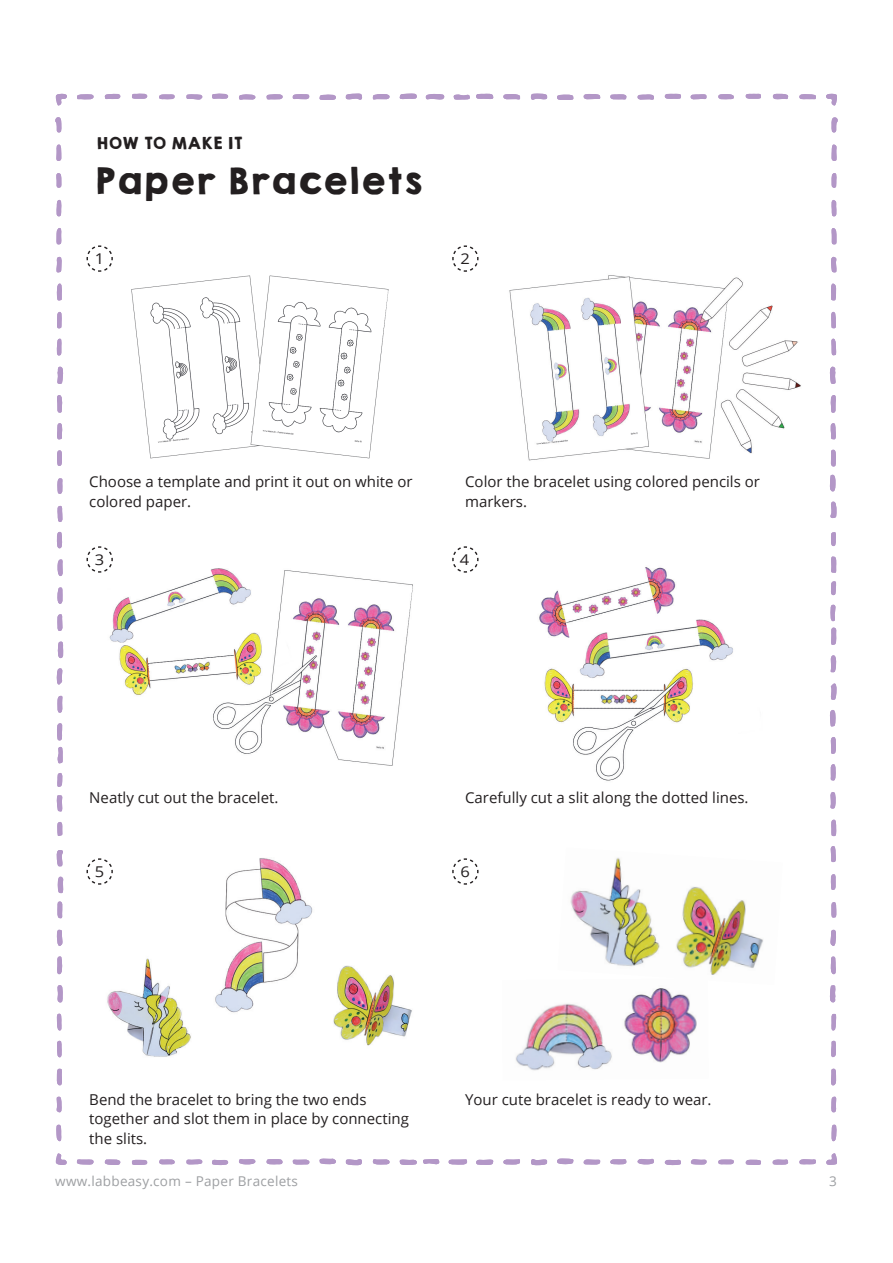
<style>
.page{position:relative;width:893px;height:1263px;background:#fff}
.page>*{position:absolute;margin:0;border:0;box-sizing:border-box;transform-origin:0 0}
.t1{font:33px "KGHAPPY Solid";color:#231f20}
.t2{font:15px/19.5px "Open Sans";color:#231f20}
.t3{font:15px "KGHAPPY Solid";color:#231f20}
.t4{font:14.85px "Open Sans";color:#231f20;scale:1.11 1}
.t5{font:13.5px "Open Sans";letter-spacing:.02em;color:#9d9fa2}
</style>
<div class="page">
<svg style="left:346px;top:93px;width:16px;height:7px"></svg>
<svg style="left:531px;top:93px;width:16px;height:7px"></svg>
<svg style="left:132px;top:93px;width:15px;height:6px"></svg>
<svg style="left:212px;top:93px;width:16px;height:6px"></svg>
<svg style="left:399px;top:93px;width:18px;height:7px"></svg>
<svg style="left:476px;top:93px;width:18px;height:6px"></svg>
<svg style="left:664px;top:93px;width:17px;height:6px"></svg>
<svg style="left:746px;top:93px;width:15px;height:6px"></svg>
<svg style="left:105px;top:93px;width:15px;height:6px"></svg>
<svg style="left:426px;top:94px;width:19px;height:6px"></svg>
<svg style="left:772px;top:94px;width:16px;height:6px"></svg>
<svg style="left:56px;top:93px;width:11px;height:13px"></svg>
<svg style="left:292px;top:94px;width:18px;height:6px"></svg>
<svg style="left:583px;top:94px;width:17px;height:6px"></svg>
<svg style="left:826px;top:93px;width:11px;height:13px"></svg>
<svg style="left:77px;top:94px;width:17px;height:6px"></svg>
<svg style="left:159px;top:94px;width:16px;height:6px"></svg>
<svg style="left:186px;top:94px;width:16px;height:6px"></svg>
<svg style="left:266px;top:94px;width:17px;height:6px"></svg>
<svg style="left:373px;top:94px;width:17px;height:6px"></svg>
<svg style="left:503px;top:94px;width:17px;height:6px"></svg>
<svg style="left:610px;top:94px;width:17px;height:6px"></svg>
<svg style="left:690px;top:94px;width:17px;height:6px"></svg>
<svg style="left:718px;top:94px;width:16px;height:6px"></svg>
<svg style="left:799px;top:94px;width:17px;height:6px"></svg>
<svg style="left:239px;top:94px;width:16px;height:6px"></svg>
<svg style="left:453px;top:94px;width:17px;height:6px"></svg>
<svg style="left:637px;top:94px;width:17px;height:6px"></svg>
<svg style="left:319px;top:94px;width:17px;height:6px"></svg>
<svg style="left:557px;top:94px;width:17px;height:6px"></svg>
<svg style="left:55px;top:117px;width:7px;height:16px"></svg>
<svg style="left:831px;top:117px;width:7px;height:16px"></svg>
<svg style="left:56px;top:144px;width:6px;height:17px"></svg>
<svg style="left:831px;top:144px;width:6px;height:17px"></svg>
<svg style="left:56px;top:173px;width:6px;height:15px"></svg>
<svg style="left:831px;top:173px;width:6px;height:15px"></svg>
<svg style="left:56px;top:199px;width:6px;height:17px"></svg>
<svg style="left:831px;top:200px;width:6px;height:16px"></svg>
<svg style="left:56px;top:228px;width:6px;height:17px"></svg>
<svg style="left:831px;top:228px;width:6px;height:17px"></svg>
<svg style="left:56px;top:256px;width:6px;height:17px"></svg>
<svg style="left:831px;top:257px;width:6px;height:16px"></svg>
<svg style="left:56px;top:283px;width:6px;height:18px"></svg>
<svg style="left:831px;top:283px;width:5px;height:18px"></svg>
<svg style="left:57px;top:311px;width:5px;height:18px"></svg>
<svg style="left:831px;top:311px;width:5px;height:18px"></svg>
<svg style="left:56px;top:338px;width:6px;height:18px"></svg>
<svg style="left:831px;top:338px;width:5px;height:18px"></svg>
<svg style="left:57px;top:366px;width:6px;height:18px"></svg>
<svg style="left:830px;top:366px;width:6px;height:18px"></svg>
<svg style="left:57px;top:395px;width:6px;height:18px"></svg>
<svg style="left:830px;top:395px;width:6px;height:18px"></svg>
<svg style="left:57px;top:423px;width:6px;height:17px"></svg>
<svg style="left:830px;top:423px;width:6px;height:16px"></svg>
<svg style="left:830px;top:449px;width:6px;height:18px"></svg>
<svg style="left:57px;top:450px;width:5px;height:16px"></svg>
<svg style="left:830px;top:474px;width:6px;height:17px"></svg>
<svg style="left:57px;top:478px;width:6px;height:16px"></svg>
<svg style="left:830px;top:501px;width:6px;height:17px"></svg>
<svg style="left:57px;top:505px;width:6px;height:17px"></svg>
<svg style="left:56px;top:531px;width:7px;height:18px"></svg>
<svg style="left:831px;top:532px;width:5px;height:14px"></svg>
<svg style="left:831px;top:556px;width:6px;height:17px"></svg>
<svg style="left:57px;top:559px;width:6px;height:17px"></svg>
<svg style="left:831px;top:581px;width:5px;height:15px"></svg>
<svg style="left:57px;top:587px;width:6px;height:17px"></svg>
<svg style="left:830px;top:604px;width:6px;height:17px"></svg>
<svg style="left:57px;top:614px;width:6px;height:17px"></svg>
<svg style="left:831px;top:627px;width:5px;height:18px"></svg>
<svg style="left:57px;top:641px;width:7px;height:17px"></svg>
<svg style="left:830px;top:655px;width:7px;height:17px"></svg>
<svg style="left:56px;top:668px;width:7px;height:17px"></svg>
<svg style="left:830px;top:683px;width:6px;height:17px"></svg>
<svg style="left:57px;top:695px;width:6px;height:18px"></svg>
<svg style="left:830px;top:710px;width:6px;height:17px"></svg>
<svg style="left:830px;top:737px;width:6px;height:17px"></svg>
<svg style="left:57px;top:723px;width:6px;height:41px"></svg>
<svg style="left:830px;top:764px;width:6px;height:17px"></svg>
<svg style="left:57px;top:773px;width:6px;height:14px"></svg>
<svg style="left:830px;top:792px;width:6px;height:17px"></svg>
<svg style="left:56px;top:795px;width:7px;height:17px"></svg>
<svg style="left:831px;top:819px;width:6px;height:17px"></svg>
<svg style="left:57px;top:822px;width:6px;height:14px"></svg>
<svg style="left:830px;top:846px;width:6px;height:16px"></svg>
<svg style="left:57px;top:850px;width:6px;height:16px"></svg>
<svg style="left:830px;top:874px;width:6px;height:16px"></svg>
<svg style="left:58px;top:877px;width:6px;height:16px"></svg>
<svg style="left:57px;top:901px;width:6px;height:17px"></svg>
<svg style="left:831px;top:902px;width:6px;height:16px"></svg>
<svg style="left:57px;top:930px;width:6px;height:16px"></svg>
<svg style="left:830px;top:930px;width:6px;height:16px"></svg>
<svg style="left:57px;top:956px;width:6px;height:18px"></svg>
<svg style="left:830px;top:956px;width:6px;height:18px"></svg>
<svg style="left:57px;top:985px;width:6px;height:17px"></svg>
<svg style="left:830px;top:985px;width:6px;height:18px"></svg>
<svg style="left:56px;top:1013px;width:6px;height:18px"></svg>
<svg style="left:831px;top:1014px;width:5px;height:17px"></svg>
<svg style="left:57px;top:1040px;width:5px;height:17px"></svg>
<svg style="left:831px;top:1040px;width:5px;height:18px"></svg>
<svg style="left:57px;top:1068px;width:5px;height:18px"></svg>
<svg style="left:831px;top:1068px;width:5px;height:18px"></svg>
<svg style="left:56px;top:1096px;width:6px;height:16px"></svg>
<svg style="left:831px;top:1096px;width:5px;height:17px"></svg>
<svg style="left:56px;top:1124px;width:6px;height:17px"></svg>
<svg style="left:831px;top:1124px;width:6px;height:17px"></svg>
<svg style="left:56px;top:1153px;width:11px;height:12px"></svg>
<svg style="left:826px;top:1153px;width:11px;height:12px"></svg>
<svg style="left:319px;top:1158px;width:17px;height:7px"></svg>
<svg style="left:557px;top:1158px;width:17px;height:6px"></svg>
<svg style="left:239px;top:1159px;width:17px;height:6px"></svg>
<svg style="left:346px;top:1159px;width:16px;height:6px"></svg>
<svg style="left:531px;top:1159px;width:16px;height:6px"></svg>
<svg style="left:637px;top:1158px;width:17px;height:6px"></svg>
<svg style="left:186px;top:1159px;width:16px;height:6px"></svg>
<svg style="left:266px;top:1159px;width:17px;height:6px"></svg>
<svg style="left:372px;top:1159px;width:18px;height:6px"></svg>
<svg style="left:423px;top:1159px;width:16px;height:6px"></svg>
<svg style="left:448px;top:1159px;width:19px;height:6px"></svg>
<svg style="left:503px;top:1159px;width:17px;height:6px"></svg>
<svg style="left:610px;top:1159px;width:17px;height:6px"></svg>
<svg style="left:690px;top:1159px;width:17px;height:6px"></svg>
<svg style="left:77px;top:1159px;width:17px;height:6px"></svg>
<svg style="left:159px;top:1159px;width:16px;height:6px"></svg>
<svg style="left:292px;top:1159px;width:18px;height:6px"></svg>
<svg style="left:583px;top:1159px;width:17px;height:6px"></svg>
<svg style="left:718px;top:1159px;width:16px;height:6px"></svg>
<svg style="left:799px;top:1159px;width:17px;height:6px"></svg>
<svg style="left:104px;top:1159px;width:16px;height:6px"></svg>
<svg style="left:399px;top:1159px;width:18px;height:6px"></svg>
<svg style="left:476px;top:1159px;width:18px;height:6px"></svg>
<svg style="left:773px;top:1159px;width:15px;height:6px"></svg>
<svg style="left:132px;top:1159px;width:15px;height:6px"></svg>
<svg style="left:212px;top:1159px;width:16px;height:6px"></svg>
<svg style="left:665px;top:1159px;width:16px;height:7px"></svg>
<svg style="left:746px;top:1159px;width:15px;height:6px"></svg>
<img style="left:86px;top:858px;width:326px;height:199px">
<img style="left:109px;top:568px;width:304px;height:198px">
<img style="left:131px;top:275px;width:258px;height:184px">
<img style="left:509px;top:275px;width:292px;height:186px">
<img style="left:539px;top:567px;width:194px;height:214px">
<img style="left:515px;top:988px;width:182px;height:83px">
<img style="left:570px;top:857px;width:193px;height:118px">
<svg style="left:87px;top:245px;width:26px;height:27px"></svg>
<svg style="left:452px;top:245px;width:26px;height:27px"></svg>
<svg style="left:87px;top:546px;width:26px;height:27px"></svg>
<svg style="left:452px;top:546px;width:26px;height:27px"></svg>
<svg style="left:87px;top:858px;width:26px;height:27px"></svg>
<svg style="left:452px;top:858px;width:26px;height:27px"></svg>
<p class="t3" style="left:96px;top:131px;width:148px">HOW TO MAKE IT</p>
<h1 class="t1" style="left:94px;top:155px;width:330px">Paper Bracelets</h1>
<p class="t4" style="left:95px;top:248px;width:10px">1</p>
<p class="t4" style="left:461px;top:248px;width:10px">2</p>
<p class="t2" style="left:89px;top:471px;width:325px">Choose a template and print it out on white or colored paper.</p>
<p class="t2" style="left:465px;top:471px;width:296px">Color the bracelet using colored pencils or markers.</p>
<p class="t4" style="left:95px;top:549px;width:10px">3</p>
<p class="t4" style="left:460px;top:549px;width:10px">4</p>
<p class="t2" style="left:89px;top:788px;width:191px">Neatly cut out the bracelet.</p>
<p class="t2" style="left:465px;top:788px;width:285px">Carefully cut a slit along the dotted lines.</p>
<p class="t4" style="left:95px;top:861px;width:10px">5</p>
<p class="t4" style="left:460px;top:861px;width:10px">6</p>
<p class="t2" style="left:89px;top:1089px;width:321px">Bend the bracelet to bring the two ends together and slot them in place by connecting the slits.</p>
<p class="t2" style="left:465px;top:1089px;width:248px">Your cute bracelet is ready to wear.</p>
<p class="t5" style="left:55px;top:1172px;width:244px">www.labbeasy.com – Paper Bracelets</p>
<p class="t5" style="left:829px;top:1172px;width:9px">3</p>
</div>
